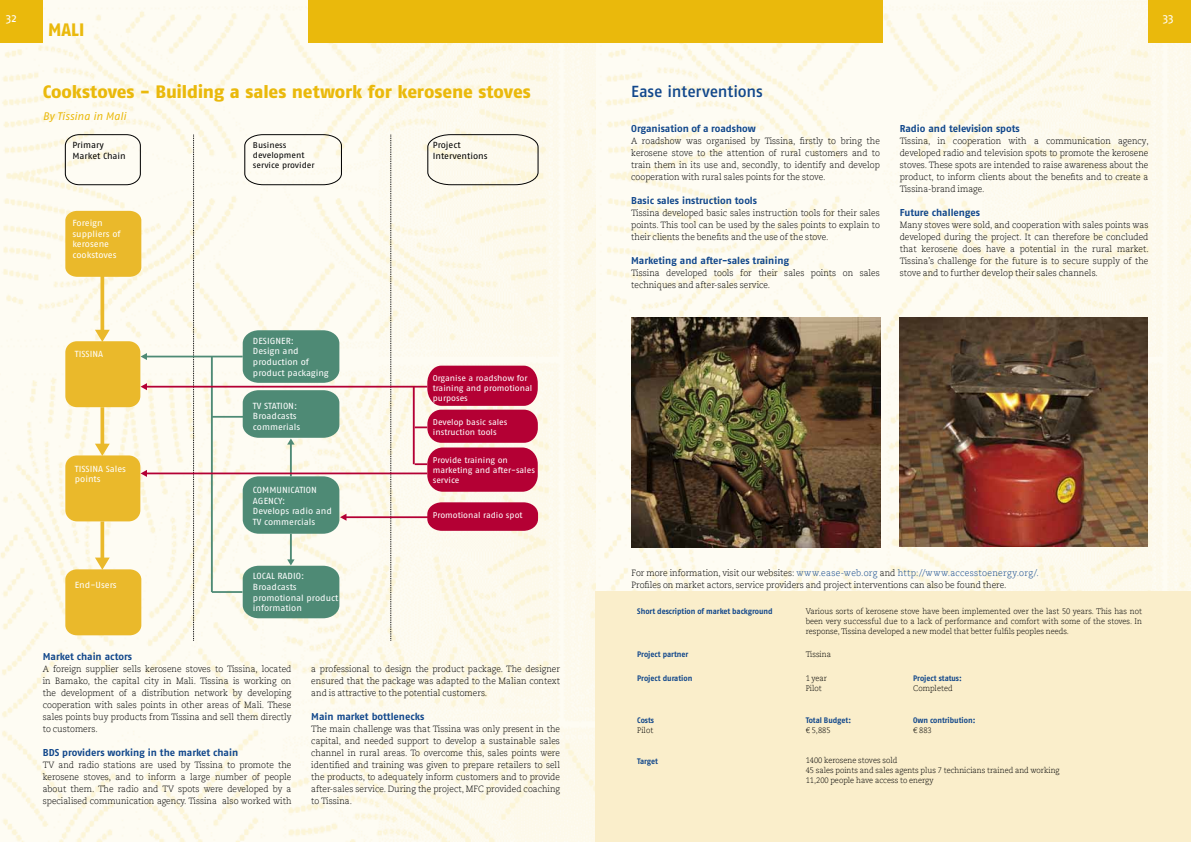
<style>
.page{position:relative;width:1191px;height:842px;background:#fff}
.page>*{position:absolute;margin:0;border:0;box-sizing:border-box;transform-origin:0 0}
.t1{font:800 18px "Fago Pro";letter-spacing:-.005em;color:#eab90c}
.t2{font:800 18px "Fago Pro";letter-spacing:-.005em;color:#eab90c;scale:.94 1}
.t3{font:500 16px "Fago Pro";letter-spacing:-.01em;color:#11478b}
.t4{font:12px "Fago Pro";color:#fff}
.t5{font:italic 11px "Fago Pro";letter-spacing:-.005em;color:#eab90c}
.t6{font:700 10px "Fago Pro";letter-spacing:-.005em;color:#11478b}
.t7{font:300 9px/12px "Caecilia Com 45";color:#000;text-align:justify;scale:.94 1}
.t8{font:8.8px/10.6px "Fago Pro";color:#fff;scale:1.05 1}
.t9{font:8.8px/10.6px "Fago Pro";letter-spacing:-.005em;color:#000;scale:1.05 1}
.t10{font:8.4px/10.1px "Fago Pro";letter-spacing:-.005em;color:#fff;scale:1.05 1}
.t11{font:8.4px/10.1px "Fago Pro";letter-spacing:-.005em;color:#000;scale:1.05 1}
.t12{font:300 8px/10px "Caecilia Com 45";color:#000;scale:.94 1}
.t13{font:700 8px "Fago Pro";letter-spacing:-.005em;color:#11478b;scale:.94 1}
.s1{color:#11478b}
</style>
<div class="page">
<img style="left:0;top:0;width:1190px;height:842px">
<div style="left:596px;top:591px;width:595px;height:251px;background:#faeecb"></div>
<div style="left:308px;top:0;width:287px;height:43px;background:#eab90c"></div>
<div style="left:0;top:0;width:43px;height:43px;background:#eab90c"></div>
<div style="left:595px;top:0;width:287px;height:43px;background:#eab90c"></div>
<div style="left:1148px;top:0;width:43px;height:43px;background:#eab90c"></div>
<svg style="left:64px;top:134px;width:77px;height:52px"></svg>
<svg style="left:244px;top:134px;width:98px;height:52px"></svg>
<svg style="left:427px;top:134px;width:112px;height:52px"></svg>
<div style="left:65px;top:211px;width:76px;height:66px;background:#eab92b"></div>
<div style="left:427px;top:447px;width:111px;height:45px;background:#b40034;border-radius:16px"></div>
<svg style="left:427px;top:502px;width:111px;height:29px;background:#b81040"></svg>
<svg style="left:427px;top:366px;width:111px;height:40px;background:#b70d3d"></svg>
<svg style="left:193px;top:135px;width:1px;height:505px"></svg>
<svg style="left:390px;top:135px;width:1px;height:505px"></svg>
<hr style="left:101px;top:275px;width:3px;height:57px;background:#eab92b">
<svg style="left:95px;top:330px;width:15px;height:11px"></svg>
<svg style="left:415px;top:426px;width:12px;height:2px"></svg>
<hr style="left:146px;top:356px;width:97px;height:1px;background:#4e8a75">
<svg style="left:141px;top:353px;width:6px;height:7px"></svg>
<div style="left:65px;top:341px;width:75px;height:66px;background:#eab92b;border-radius:11px"></div>
<div style="left:65px;top:455px;width:75px;height:66px;background:#eab92b;border-radius:11px"></div>
<hr style="left:101px;top:521px;width:3px;height:39px;background:#eab92b">
<svg style="left:65px;top:558px;width:76px;height:77px;background:#ecc349"></svg>
<hr style="left:101px;top:407px;width:3px;height:39px;background:#eab92b">
<svg style="left:95px;top:444px;width:15px;height:12px"></svg>
<div style="left:243px;top:330px;width:96px;height:53px;background:#4e8a75"></div>
<hr style="left:212px;top:416px;width:32px;height:2px;background:#4e8a75">
<hr style="left:211px;top:357px;width:2px;height:235px;background:#4e8a75">
<hr style="left:212px;top:591px;width:30px;height:2px;background:#4e8a75">
<svg style="left:415px;top:463px;width:12px;height:2px"></svg>
<hr style="left:146px;top:386px;width:281px;height:2px;background:#b40034">
<svg style="left:141px;top:383px;width:6px;height:7px"></svg>
<hr style="left:413px;top:387px;width:2px;height:77px;background:#b40034">
<div style="left:427px;top:410px;width:111px;height:33px;background:#b40034;border-radius:14px"></div>
<hr style="left:290px;top:534px;width:2px;height:26px;background:#4e8a75">
<svg style="left:243px;top:559px;width:96px;height:59px;background:#669985"></svg>
<hr style="left:290px;top:443px;width:2px;height:33px;background:#4e8a75">
<svg style="left:243px;top:390px;width:96px;height:55px;background:#6a9c88"></svg>
<hr style="left:345px;top:516px;width:83px;height:2px;background:#b40034">
<svg style="left:243px;top:476px;width:103px;height:58px;background:#609581"></svg>
<hr style="left:146px;top:472px;width:281px;height:2px;background:#b40034">
<svg style="left:141px;top:470px;width:6px;height:7px"></svg>
<img style="left:899px;top:317px;width:248px;height:230px">
<img style="left:631px;top:317px;width:249px;height:230px">
<h3 class="t4" style="left:6px;top:10px;width:13px">32</h3>
<h3 class="t4" style="left:1162px;top:10px;width:13px">33</h3>
<h1 class="t2" style="left:48px;top:19px;width:40px">MALI</h1>
<h1 class="t1" style="left:43px;top:81px;width:489px">Cookstoves - Building a sales network for kerosene stoves</h1>
<p class="t5" style="left:43px;top:110px;width:85px">By Tissina in Mali</p>
<p class="t9" style="left:72px;top:140px;width:52px">Primary<br>Market Chain</p>
<p class="t11" style="left:253px;top:140px;width:60px">Business development service provider</p>
<p class="t9" style="left:433px;top:140px;width:54px">Project<br>Interventions</p>
<p class="t8" style="left:72px;top:218px;width:47px">Foreign suppliers of kerosene cookstoves</p>
<p class="t8" style="left:75px;top:349px;width:28px">TISSINA</p>
<p class="t8" style="left:75px;top:463px;width:50px">TISSINA Sales points</p>
<p class="t8" style="left:75px;top:580px;width:41px">End-Users</p>
<p class="t8" style="left:253px;top:335px;width:74px">DESIGNER:<br>Design and production of product packaging</p>
<p class="t8" style="left:253px;top:400px;width:46px">TV STATION:<br>Broadcasts commerials</p>
<p class="t8" style="left:253px;top:484px;width:77px">COMMUNICATION<br>AGENCY:<br>Develops radio and<br>TV commercials</p>
<p class="t8" style="left:253px;top:571px;width:83px">LOCAL RADIO:<br>Broadcasts promotional product information</p>
<p class="t10" style="left:433px;top:373px;width:96px">Organise a roadshow for training and promotional purposes</p>
<p class="t10" style="left:433px;top:417px;width:73px">Develop basic sales instruction tools</p>
<p class="t10" style="left:433px;top:455px;width:99px">Provide training on marketing and after-sales service</p>
<p class="t10" style="left:433px;top:509px;width:87px">Promotional radio spot</p>
<p class="t6" style="left:43px;top:650px;width:91px">Market chain actors</p>
<p class="t7" style="left:43px;top:663px;width:266px">A foreign supplier sells kerosene stoves to Tissina, located in Bamako, the capital city in Mali. Tissina is working on the development of a distribution network by developing cooperation with sales points in other areas of Mali. These sales points buy products from Tissina and sell them directly to customers.</p>
<p class="t6" style="left:43px;top:746px;width:197px">BDS providers working in the market chain</p>
<p class="t7" style="left:43px;top:759px;width:266px">TV and radio stations are used by Tissina to promote the kerosene stoves, and to inform a large number of people about them. The radio and TV spots were developed by a specialised communication agency. Tissina also worked with</p>
<p class="t7" style="left:311px;top:663px;width:266px">a professional to design the product package. The designer ensured that the package was adapted to the Malian context and is attractive to the potential customers.</p>
<p class="t6" style="left:311px;top:710px;width:114px">Main market bottlenecks</p>
<p class="t7" style="left:311px;top:723px;width:266px">The main challenge was that Tissina was only present in the capital, and needed support to develop a sustainable sales channel in rural areas. To overcome this, sales points were identified and training was given to prepare retailers to sell the products, to adequately inform customers and to provide after-sales service. During the project, MFC provided coaching to Tissina.</p>
<h2 class="t3" style="left:631px;top:82px;width:133px">Ease interventions</h2>
<p class="t6" style="left:631px;top:122px;width:126px">Organisation of a roadshow</p>
<p class="t7" style="left:631px;top:135px;width:266px">A roadshow was organised by Tissina, firstly to bring the kerosene stove to the attention of rural customers and to train them in its use and, secondly, to identify and develop cooperation with rural sales points for the stove.</p>
<p class="t6" style="left:631px;top:194px;width:127px">Basic sales instruction tools</p>
<p class="t7" style="left:631px;top:207px;width:266px">Tissina developed basic sales instruction tools for their sales points. This tool can be used by the sales points to explain to their clients the benefits and the use of the stove.</p>
<p class="t6" style="left:631px;top:254px;width:159px">Marketing and after-sales training</p>
<p class="t7" style="left:631px;top:267px;width:266px">Tissina developed tools for their sales points on sales techniques and after-sales service.</p>
<p class="t6" style="left:899px;top:122px;width:121px">Radio and television spots</p>
<p class="t7" style="left:899px;top:135px;width:266px">Tissina, in cooperation with a communication agency, developed radio and television spots to promote the kerosene stoves. These spots are intended to raise awareness about the product, to inform clients about the benefits and to create a Tissina-brand image.</p>
<p class="t6" style="left:899px;top:206px;width:82px">Future challenges</p>
<p class="t7" style="left:899px;top:219px;width:266px">Many stoves were sold, and cooperation with sales points was developed during the project. It can therefore be concluded that kerosene does have a potential in the rural market.<br>Tissina’s challenge for the future is to secure supply of the stove and to further develop their sales channels.</p>
<p class="t7" style="left:631px;top:567px;width:435px">For more information, visit our websites: <span class="s1">www.ease-web.org</span> and <span class="s1">http://www.accesstoenergy.org/.<br></span>Profiles on market actors, service providers and project interventions can also be found there.</p>
<p class="t13" style="left:637px;top:606px;width:145px">Short description of market background</p>
<p class="t12" style="left:805px;top:606px;width:359px;text-align:justify">Various sorts of kerosene stove have been implemented over the last 50 years. This has not been very successful due to a lack of performance and comfort with some of the stoves. In response, Tissina developed a new model that better fulfils peoples needs.</p>
<p class="t13" style="left:637px;top:650px;width:56px">Project partner</p>
<p class="t12" style="left:805px;top:649px;width:28px">Tissina</p>
<p class="t13" style="left:637px;top:673px;width:60px">Project duration</p>
<p class="t12" style="left:805px;top:673px;width:24px">1 year<br>Pilot</p>
<p class="t13" style="left:913px;top:673px;width:53px">Project status:</p>
<p class="t12" style="left:913px;top:683px;width:43px">Completed</p>
<p class="t13" style="left:637px;top:715px;width:19px">Costs</p>
<p class="t12" style="left:637px;top:725px;width:19px">Pilot</p>
<p class="t13" style="left:805px;top:715px;width:50px">Total Budget:</p>
<p class="t12" style="left:805px;top:725px;width:28px">€ 5,885</p>
<p class="t13" style="left:913px;top:715px;width:68px">Own contribution:</p>
<p class="t12" style="left:913px;top:725px;width:21px">€ 883</p>
<p class="t13" style="left:637px;top:756px;width:24px">Target</p>
<p class="t12" style="left:805px;top:755px;width:272px">1400 kerosene stoves sold<br>45 sales points and sales agents plus 7 technicians trained and working<br>11,200 people have access to energy</p>
</div>
